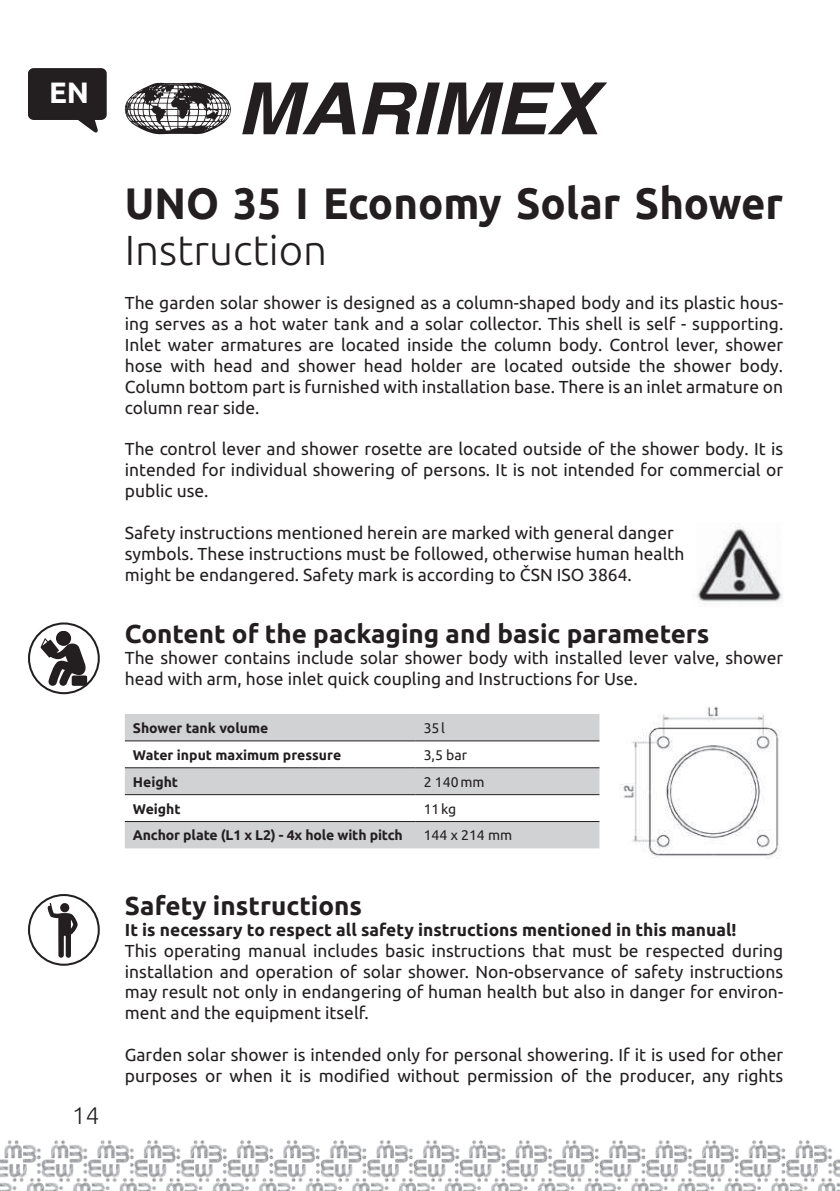
<style>
.page{position:relative;width:840px;height:1191px;background:#fff}
.page>*{position:absolute;margin:0;border:0;box-sizing:border-box;transform-origin:0 0}
.t1{font:700 44px "Ubuntu";color:#231f20;scale:.95 1}
.t2{font:300 42px "Ubuntu";color:#231f20}
.t3{font:700 29.4px "Ubuntu";color:#fff}
.t4{font:700 26px "Ubuntu";color:#231f20}
.t5{font:300 24px "Ubuntu";color:#231f20}
.t6{font:17.4px/20.8px "Ubuntu";color:#231f20;text-align:justify}
.t7{font:700 17.4px "Ubuntu";color:#231f20}
.t8{font:700 14px "Ubuntu";color:#231f20}
.t9{font:14px "Ubuntu";color:#231f20}
</style>
<div class="page">
<img style="left:0;top:1140px;width:403px;height:51px">
<img style="left:403px;top:1140px;width:436px;height:51px">
<svg style="left:242px;top:82px;width:113px;height:52px"></svg>
<svg style="left:362px;top:82px;width:245px;height:52px"></svg>
<svg style="left:125px;top:82px;width:106px;height:52px"></svg>
<svg style="left:125px;top:714px;width:474px;height:134px;fill:#d1d2d4"></svg>
<hr style="left:125px;top:740px;width:290px;height:1px;background:#231f20">
<hr style="left:415px;top:740px;width:184px;height:1px;background:#231f20">
<hr style="left:125px;top:767px;width:290px;height:1px;background:#231f20">
<hr style="left:415px;top:767px;width:184px;height:1px;background:#231f20">
<hr style="left:125px;top:794px;width:290px;height:1px;background:#231f20">
<hr style="left:415px;top:794px;width:184px;height:1px;background:#231f20">
<hr style="left:125px;top:821px;width:290px;height:1px;background:#231f20">
<hr style="left:415px;top:821px;width:184px;height:1px;background:#231f20">
<img style="left:696px;top:523px;width:86px;height:79px">
<div style="left:56px;top:631px;width:15px;height:15px;background:#231f20;border-radius:50%"></div>
<div style="left:72px;top:675px;width:15px;height:11px;background:#231f20;border-radius:2px"></div>
<svg style="left:40px;top:638px;width:46px;height:48px"></svg>
<div style="left:28px;top:622px;width:72px;height:72px;border:2px solid #231f20;border-radius:50%"></div>
<svg style="left:48px;top:903px;width:30px;height:54px"></svg>
<div style="left:28px;top:894px;width:72px;height:71px;border:2px solid #231f20;border-radius:50%"></div>
<svg style="left:28px;top:68px;width:79px;height:65px"></svg>
<img style="left:619px;top:706px;width:162px;height:152px">
<h3 class="t3" style="left:49px;top:75px;width:42px">EN</h3>
<h3 class="t5" style="left:72px;top:1101px;width:29px">14</h3>
<h1 class="t1" style="left:125px;top:176px;width:694px">UNO 35 I Economy Solar Shower</h1>
<h2 class="t2" style="left:125px;top:224px;width:204px">Instruction</h2>
<p class="t6" style="left:125px;top:292px;width:659px">The garden solar shower is designed as a column-shaped body and its plastic hous&shy;ing serves as a hot water tank and a solar collector. This shell is self - supporting.<br>Inlet water armatures are located inside the column body. Control lever, shower hose with head and shower head holder are located outside the shower body.<br>Column bottom part is furnished with installation base. There is an inlet armature on column rear side.</p>
<p class="t6" style="left:125px;top:438px;width:659px">The control lever and shower rosette are located outside of the shower body. It is intended for individual showering of persons. It is not intended for commercial or public use.</p>
<p class="t6" style="left:125px;top:522px;width:560px;text-align:left">Safety instructions mentioned herein are marked with general danger symbols. These instructions must be followed, otherwise human health might be endangered. Safety mark is according to ČSN ISO 3864.</p>
<h3 class="t4" style="left:125px;top:618px;width:586px">Content of the packaging and basic parameters</h3>
<p class="t6" style="left:125px;top:647px;width:659px">The shower contains include solar shower body with installed lever valve, shower head with arm, hose inlet quick coupling and Instructions for Use.</p>
<p class="t8" style="left:133px;top:719px;width:137px">Shower tank volume</p>
<p class="t9" style="left:423px;top:719px;width:23px">35l</p>
<p class="t8" style="left:133px;top:746px;width:210px">Water input maximum pressure</p>
<p class="t9" style="left:423px;top:746px;width:45px">3,5 bar</p>
<p class="t8" style="left:133px;top:773px;width:47px">Height</p>
<p class="t9" style="left:423px;top:773px;width:62px">2 140mm</p>
<p class="t8" style="left:133px;top:800px;width:49px">Weight</p>
<p class="t9" style="left:423px;top:800px;width:34px">11kg</p>
<p class="t8" style="left:133px;top:827px;width:271px">Anchor plate (L1 x L2) - 4x hole with pitch</p>
<p class="t9" style="left:423px;top:827px;width:90px">144 x 214 mm</p>
<h3 class="t4" style="left:125px;top:890px;width:239px">Safety instructions</h3>
<p class="t7" style="left:125px;top:919px;width:612px">It is necessary to respect all safety instructions mentioned in this manual!</p>
<p class="t6" style="left:125px;top:939px;width:659px">This operating manual includes basic instructions that must be respected during installation and operation of solar shower. Non-observance of safety instructions may result not only in endangering of human health but also in danger for environ&shy;ment and the equipment itself.</p>
<p class="t6" style="left:125px;top:1044px;width:659px">Garden solar shower is intended only for personal showering. If it is used for other purposes or when it is modified without permission of the producer, any rights</p>
</div>
